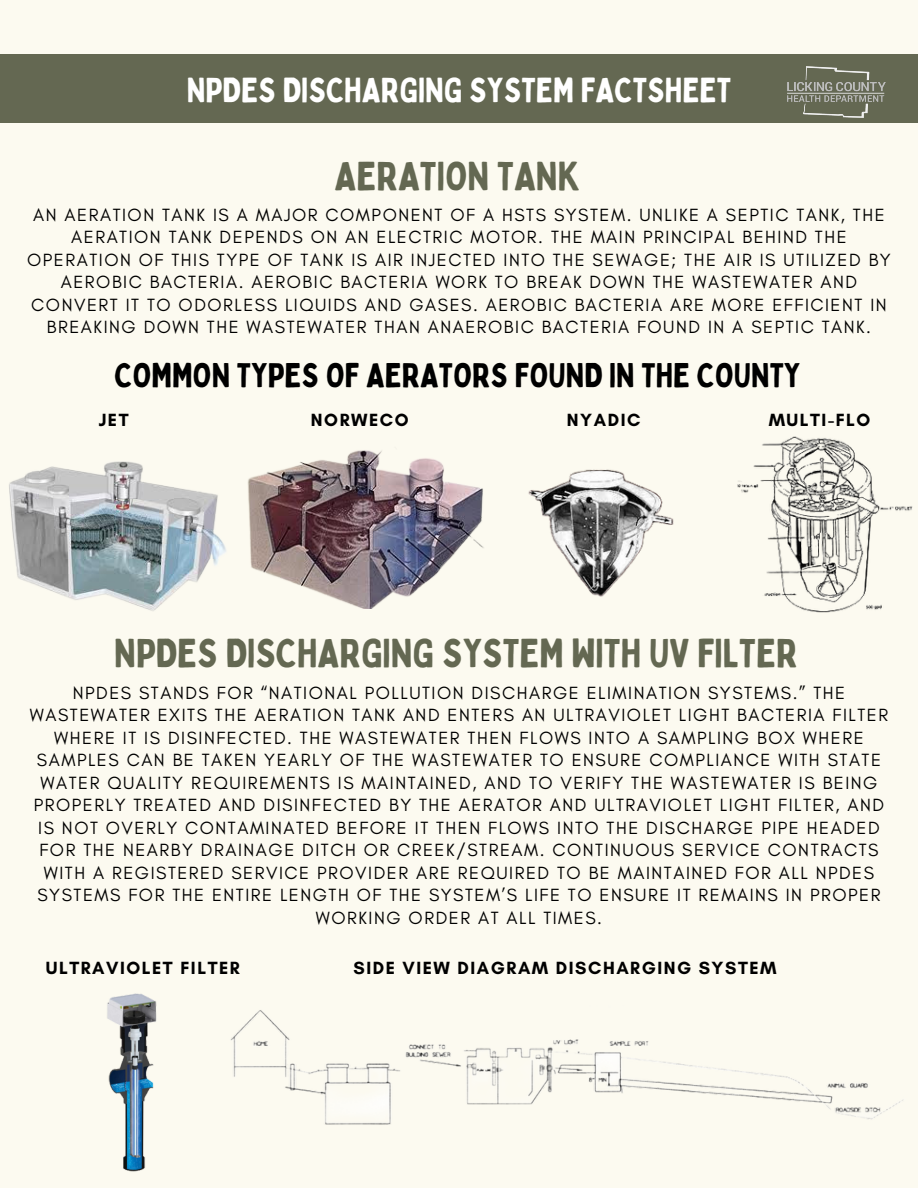
<style>
.page{position:relative;width:918px;height:1188px;background:#fcfaf0}
.page>*{position:absolute;margin:0;border:0;box-sizing:border-box;transform-origin:0 0}
.t1{font:39.75px "Bobby Jones";color:#646852}
.t2{font:34.2px "Bobby Jones";color:#fff}
.t3{font:33.75px "Bobby Jones";color:#000}
.t4{font:18px/22.5px "Glacial Indifference";letter-spacing:.085em;color:#000;text-align:center}
.t5{font:700 18px "Glacial Indifference";letter-spacing:.085em;color:#000}
</style>
<div class="page">
<div style="left:0;top:54px;width:918px;height:69px;background:#646852"></div>
<img style="left:787px;top:66px;width:99px;height:52px">
<img style="left:9px;top:461px;width:217px;height:150px">
<img style="left:248px;top:450px;width:236px;height:159px">
<img style="left:528px;top:437px;width:384px;height:175px">
<img style="left:230px;top:1010px;width:673px;height:115px">
<img style="left:107px;top:993px;width:50px;height:179px">
<p class="t2" style="left:187px;top:68px;width:546px">NPDES DISCHARGING SYSTEM FACTSHEET</p>
<h1 class="t1" style="left:335px;top:151px;width:247px">AERATION TANK</h1>
<h2 class="t4" style="left:27px;top:203px;width:865px">AN AERATION TANK IS A MAJOR COMPONENT OF A HSTS SYSTEM. UNLIKE A SEPTIC TANK, THE AERATION TANK DEPENDS ON AN ELECTRIC MOTOR. THE MAIN PRINCIPAL BEHIND THE OPERATION OF THIS TYPE OF TANK IS AIR INJECTED INTO THE SEWAGE; THE AIR IS UTILIZED BY AEROBIC BACTERIA. AEROBIC BACTERIA WORK TO BREAK DOWN THE WASTEWATER AND CONVERT IT TO ODORLESS LIQUIDS AND GASES. AEROBIC BACTERIA ARE MORE EFFICIENT IN BREAKING DOWN THE WASTEWATER THAN ANAEROBIC BACTERIA FOUND IN A SEPTIC TANK.</h2>
<p class="t3" style="left:114px;top:353px;width:688px">COMMON TYPES OF AERATORS FOUND IN THE COUNTY</p>
<h2 class="t5" style="left:99px;top:409px;width:31px">JET</h2>
<h2 class="t5" style="left:311px;top:409px;width:99px">NORWECO</h2>
<h2 class="t5" style="left:567px;top:409px;width:75px">NYADIC</h2>
<h2 class="t5" style="left:769px;top:409px;width:103px">MULTI-FLO</h2>
<h3 class="t1" style="left:114px;top:628px;width:685px">NPDES DISCHARGING SYSTEM WITH UV FILTER</h3>
<p class="t4" style="left:30px;top:681px;width:860px">NPDES STANDS FOR “NATIONAL POLLUTION DISCHARGE ELIMINATION SYSTEMS.” THE WASTEWATER EXITS THE AERATION TANK AND ENTERS AN ULTRAVIOLET LIGHT BACTERIA FILTER WHERE IT IS DISINFECTED. THE WASTEWATER THEN FLOWS INTO A SAMPLING BOX WHERE SAMPLES CAN BE TAKEN YEARLY OF THE WASTEWATER TO ENSURE COMPLIANCE WITH STATE WATER QUALITY REQUIREMENTS IS MAINTAINED, AND TO VERIFY THE WASTEWATER IS BEING PROPERLY TREATED AND DISINFECTED BY THE AERATOR AND ULTRAVIOLET LIGHT FILTER, AND IS NOT OVERLY CONTAMINATED BEFORE IT THEN FLOWS INTO THE DISCHARGE PIPE HEADED FOR THE NEARBY DRAINAGE DITCH OR CREEK/STREAM. CONTINUOUS SERVICE CONTRACTS WITH A REGISTERED SERVICE PROVIDER ARE REQUIRED TO BE MAINTAINED FOR ALL NPDES SYSTEMS FOR THE ENTIRE LENGTH OF THE SYSTEM’S LIFE TO ENSURE IT REMAINS IN PROPER WORKING ORDER AT ALL TIMES.</p>
<p class="t5" style="left:46px;top:956px;width:196px">ULTRAVIOLET FILTER</p>
<p class="t5" style="left:354px;top:956px;width:425px">SIDE VIEW DIAGRAM DISCHARGING SYSTEM</p>
</div>
